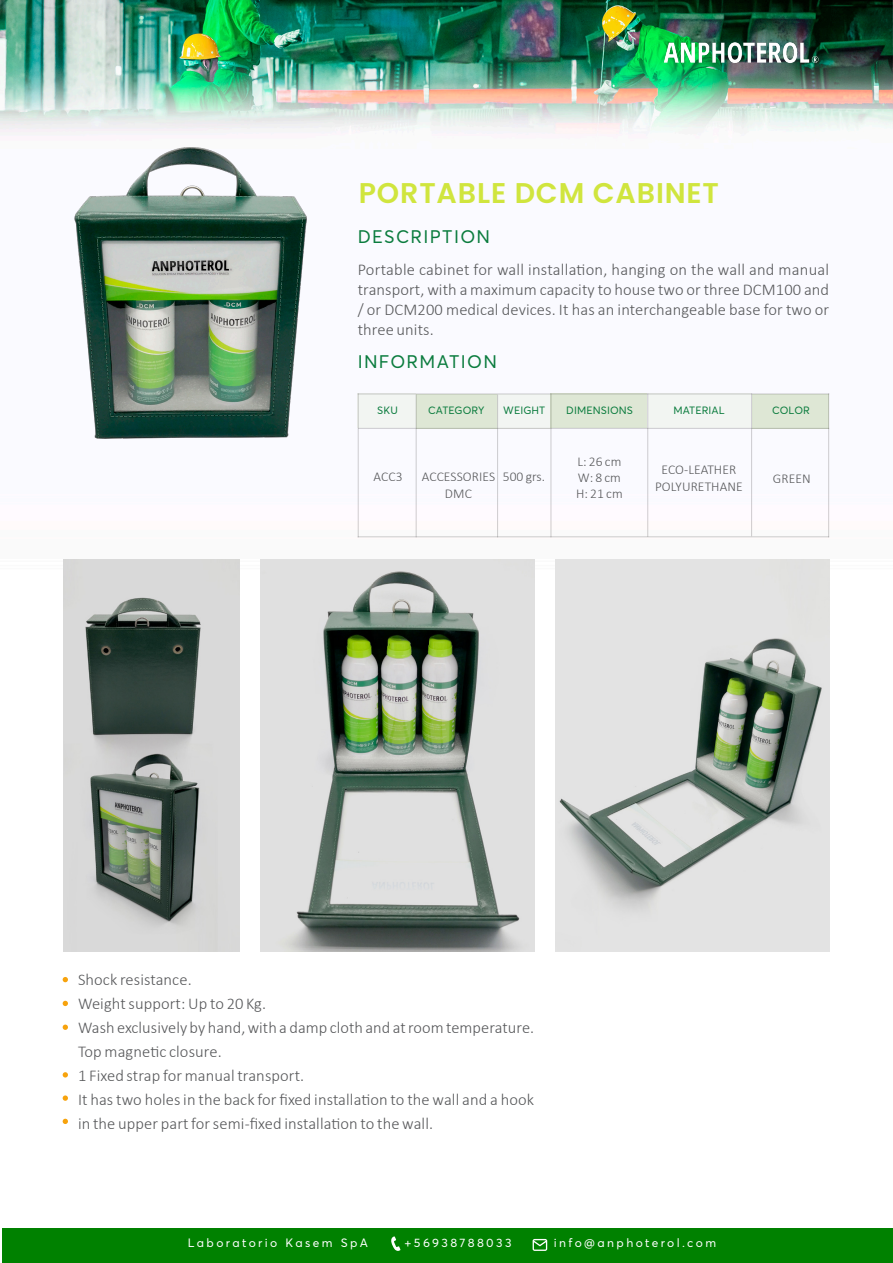
<style>
.page{position:relative;width:893px;height:1263px;background:#fff}
.page>*{position:absolute;margin:0;border:0;box-sizing:border-box;transform-origin:0 0}
.t1{font:600 28.5px "Poppins";letter-spacing:.03em;color:#d0e53e}
.t2{font:18px "Averta Demo";letter-spacing:.075em;color:#0b7c3e}
.t3{font:300 16.5px/19.8px "Calibri";letter-spacing:.005em;color:#57585a;text-align:justify}
.t4{font:300 13.5px "Calibri";letter-spacing:.005em;color:#57585a}
.t5{font:12px "Averta Demo";letter-spacing:.2em;color:#fff}
.t6{font:10.5px "Averta Demo";letter-spacing:.01em;color:#0b7c3e}
</style>
<div class="page">
<div style="left:2px;top:1224px;width:891px;height:39px;background:#008100"></div>
<svg style="left:533px;top:1239px;width:14px;height:12px"></svg>
<svg style="left:391px;top:1236px;width:10px;height:15px"></svg>
<img style="left:0;top:0;width:893px;height:1228px">
<img style="left:654px;top:26px;width:175px;height:53px">
<svg style="left:63px;top:977px;width:5px;height:5px"></svg>
<svg style="left:63px;top:1024px;width:5px;height:6px"></svg>
<svg style="left:63px;top:1095px;width:5px;height:6px"></svg>
<svg style="left:63px;top:1119px;width:5px;height:5px"></svg>
<svg style="left:63px;top:1001px;width:5px;height:5px"></svg>
<svg style="left:63px;top:1072px;width:5px;height:5px"></svg>
<img style="left:64px;top:130px;width:273px;height:330px">
<img style="left:260px;top:559px;width:274px;height:392px">
<img style="left:555px;top:559px;width:274px;height:392px">
<div style="left:358px;top:393px;width:58px;height:35px;background:#f2f5f2"></div>
<div style="left:497px;top:394px;width:54px;height:34px;background:#f2f5f2"></div>
<div style="left:648px;top:393px;width:103px;height:35px;background:#f2f5f2"></div>
<div style="left:416px;top:394px;width:81px;height:34px;background:#dee7d5"></div>
<div style="left:550px;top:393px;width:97px;height:35px;background:#dee7d5"></div>
<div style="left:752px;top:394px;width:77px;height:35px;background:#dee7d5"></div>
<hr style="left:416px;top:394px;width:1px;height:143px;background:#231f20">
<hr style="left:358px;top:393px;width:1px;height:144px;background:#231f20">
<hr style="left:647px;top:393px;width:1px;height:144px;background:#231f20">
<hr style="left:828px;top:393px;width:1px;height:144px;background:#231f20">
<hr style="left:497px;top:394px;width:1px;height:143px;background:#231f20">
<hr style="left:751px;top:393px;width:1px;height:143px;background:#231f20">
<hr style="left:550px;top:393px;width:1px;height:144px;background:#231f20">
<hr style="left:358px;top:536px;width:471px;height:1px;background:#231f20">
<hr style="left:358px;top:393px;width:471px;height:1px;background:#231f20">
<hr style="left:358px;top:428px;width:471px;height:1px;background:#231f20">
<img style="left:64px;top:559px;width:175px;height:392px">
<p class="t1" style="left:359px;top:176px;width:362px">PORTABLE DCM CABINET</p>
<p class="t2" style="left:358px;top:225px;width:134px">DESCRIPTION</p>
<p class="t3" style="left:358px;top:260px;width:473px">Portable cabinet for wall installation, hanging on the wall and manual transport, with a maximum capacity to house two or three DCM100 and / or DCM200 medical devices. It has an interchangeable base for two or three units.</p>
<p class="t2" style="left:358px;top:351px;width:141px">INFORMATION</p>
<p class="t6" style="left:377px;top:404px;width:22px">SKU</p>
<p class="t6" style="left:428px;top:404px;width:58px">CATEGORY</p>
<p class="t6" style="left:503px;top:403px;width:44px">WEIGHT</p>
<p class="t6" style="left:566px;top:403px;width:68px">DIMENSIONS</p>
<p class="t6" style="left:673px;top:403px;width:53px">MATERIAL</p>
<p class="t6" style="left:772px;top:404px;width:39px">COLOR</p>
<p class="t4" style="left:373px;top:469px;width:31px">ACC3</p>
<p class="t4" style="left:422px;top:469px;width:75px">ACCESSORIES</p>
<p class="t4" style="left:503px;top:469px;width:44px">500 grs.</p>
<p class="t4" style="left:445px;top:485px;width:29px">DMC</p>
<p class="t4" style="left:577px;top:453px;width:45px">L: 26 cm</p>
<p class="t4" style="left:578px;top:469px;width:45px">W: 8 cm</p>
<p class="t4" style="left:576px;top:485px;width:48px">H: 21 cm</p>
<p class="t4" style="left:661px;top:462px;width:76px">ECO-LEATHER</p>
<p class="t4" style="left:655px;top:478px;width:89px">POLYURETHANE</p>
<p class="t4" style="left:773px;top:470px;width:39px">GREEN</p>
<p class="t3" style="left:78px;top:969px;width:115px">Shock resistance.</p>
<p class="t3" style="left:78px;top:993px;width:190px">Weight support: Up to 20 Kg.</p>
<p class="t3" style="left:78px;top:1017px;width:458px">Wash exclusively by hand, with a damp cloth and at room temperature.</p>
<p class="t3" style="left:78px;top:1041px;width:145px">Top magnetic closure.</p>
<p class="t3" style="left:78px;top:1065px;width:228px">1 Fixed strap for manual transport.</p>
<p class="t3" style="left:78px;top:1087px;width:458px;line-height:24px">It has two holes in the back for fixed installation to the wall and a hook in the upper part for semi-fixed installation to the wall.</p>
<p class="t5" style="left:188px;top:1235px;width:182px">Laboratorio Kasem SpA</p>
<p class="t5" style="left:405px;top:1235px;width:108px">+56938788033</p>
<p class="t5" style="left:554px;top:1235px;width:164px">info@anphoterol.com</p>
</div>
